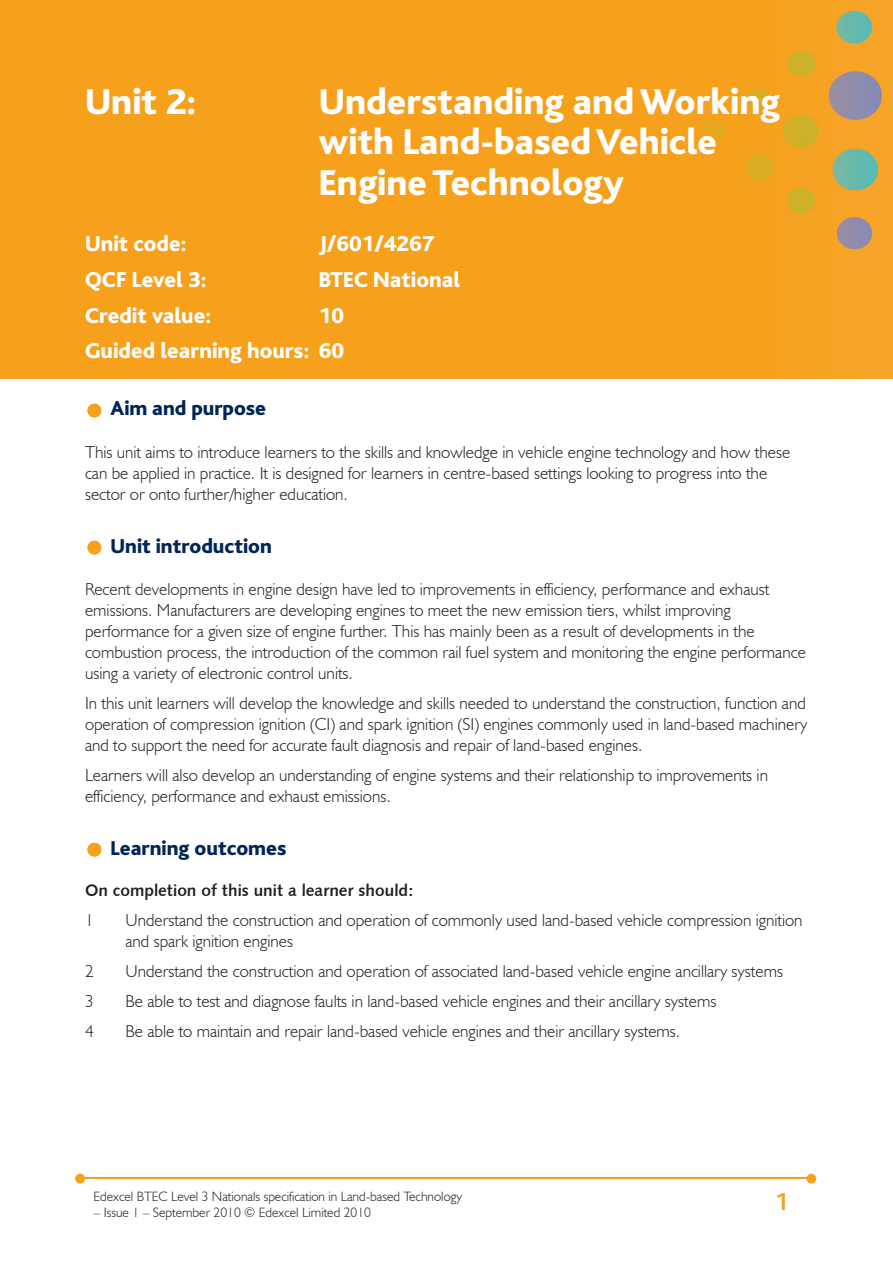
<style>
.page{position:relative;width:893px;height:1263px;background:#fff}
.page>*{position:absolute;margin:0;border:0;box-sizing:border-box;transform-origin:0 0}
.t1{font:800 37.5px/40.5px "Bliss";color:#fff}
.t2{font:700 25.5px "Bliss";color:#f6a01b}
.t3{font:800 22.5px/35.7px "Bliss";color:#fff;text-align:right}
.t4{font:800 21px "Bliss";color:#002556}
.t5{font:300 17.25px/21px "Humanist 521 BT";color:#231f20}
.t6{font:16.5px "Humanist 531 BT Bold A";color:#231f20}
.t7{font:300 13.5px "Humanist 521 BT";color:#231f20}
</style>
<div class="page">
<img style="left:0;top:0;width:893px;height:378px">
<hr style="left:83px;top:1178px;width:727px;height:1px;background:#f6a01b">
<svg style="left:806px;top:1174px;width:10px;height:9px"></svg>
<svg style="left:75px;top:1174px;width:10px;height:9px"></svg>
<svg style="left:88px;top:404px;width:13px;height:13px"></svg>
<svg style="left:88px;top:541px;width:13px;height:13px"></svg>
<svg style="left:88px;top:843px;width:13px;height:13px"></svg>
<h1 class="t1" style="left:85px;top:82px;width:113px">Unit 2:</h1>
<h1 class="t1" style="left:319px;top:82px;width:463px">Understanding and Working with Land-based Vehicle<br>Engine Technology</h1>
<h3 class="t3" style="left:85px;top:227px;width:103px">Unit code:</h3>
<h3 class="t3" style="left:319px;top:227px;width:117px">J/601/4267</h3>
<h3 class="t3" style="left:85px;top:262px;width:123px">QCF Level 3:</h3>
<h3 class="t3" style="left:319px;top:262px;width:143px">BTEC National</h3>
<h3 class="t3" style="left:85px;top:298px;width:128px">Credit value:</h3>
<h3 class="t3" style="left:85px;top:298px;width:261px">10<br>Guided learning hours: 60</h3>
<p class="t4" style="left:111px;top:398px;width:157px">Aim and purpose</p>
<p class="t5" style="left:85px;top:441px;width:707px">This unit aims to introduce learners to the skills and knowledge in vehicle engine technology and how these can be applied in practice. It is designed for learners in centre-based settings looking to progress into the sector or onto further/higher education.</p>
<p class="t4" style="left:111px;top:535px;width:163px">Unit introduction</p>
<p class="t5" style="left:85px;top:578px;width:722px">Recent developments in engine design have led to improvements in efficiency, performance and exhaust emissions. Manufacturers are developing engines to meet the new emission tiers, whilst improving performance for a given size of engine further. This has mainly been as a result of developments in the combustion process, the introduction of the common rail fuel system and monitoring the engine performance using a variety of electronic control units.</p>
<p class="t5" style="left:85px;top:692px;width:724px;text-align:justify">In this unit learners will develop the knowledge and skills needed to understand the construction, function and operation of compression ignition (CI) and spark ignition (SI) engines commonly used in land-based machinery and to support the need for accurate fault diagnosis and repair of land-based engines.</p>
<p class="t5" style="left:85px;top:764px;width:684px">Learners will also develop an understanding of engine systems and their relationship to improvements in efficiency, performance and exhaust emissions.</p>
<p class="t4" style="left:111px;top:837px;width:177px">Learning outcomes</p>
<p class="t6" style="left:85px;top:880px;width:330px">On completion of this unit a learner should:</p>
<p class="t5" style="left:85px;top:909px;width:10px">1</p>
<p class="t5" style="left:125px;top:909px;width:679px">Understand the construction and operation of commonly used land-based vehicle compression ignition and spark ignition engines</p>
<p class="t5" style="left:85px;top:960px;width:10px">2</p>
<p class="t5" style="left:125px;top:960px;width:659px">Understand the construction and operation of associated land-based vehicle engine ancillary systems</p>
<p class="t5" style="left:85px;top:990px;width:10px">3</p>
<p class="t5" style="left:125px;top:990px;width:592px">Be able to test and diagnose faults in land-based vehicle engines and their ancillary systems</p>
<p class="t5" style="left:85px;top:1020px;width:10px">4</p>
<p class="t5" style="left:125px;top:1020px;width:556px">Be able to maintain and repair land-based vehicle engines and their ancillary systems.</p>
<p class="t7" style="left:94px;top:1188px;width:370px">Edexcel BTEC Level 3 Nationals specification in Land-based Technology</p>
<p class="t7" style="left:94px;top:1204px;width:279px">– Issue 1 – September 2010 © Edexcel Limited 2010</p>
<h2 class="t2" style="left:775px;top:1189px;width:15px">1</h2>
</div>
